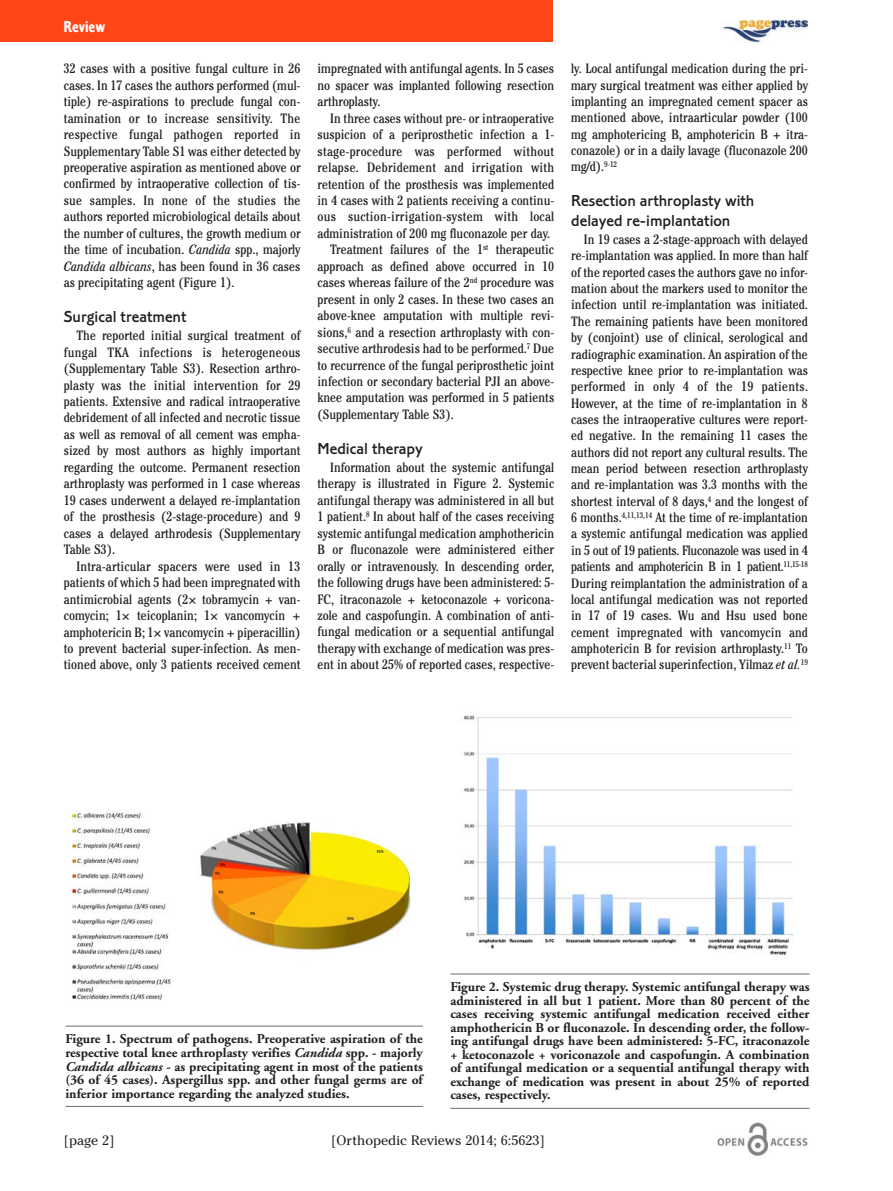
<style>
.page{position:relative;width:893px;height:1191px;background:#fff}
.page>*{position:absolute;margin:0;border:0;box-sizing:border-box;transform-origin:0 0}
.t1{font:16.5px/20px "Corinthian Medium Plain";color:#231f20}
.t2{font:16.5px "Corinthian Bold Condensed Plain";color:#fff}
.t3{font:condensed 13.5px/16.5px "Cheltenham";color:#231f20;text-align:justify}
.t4{font:700 13.5px/13.5px "Adobe Garamond";color:#231f20;text-align:justify}
.t5{font:condensed 13.5px "Cheltenham";letter-spacing:.02em;color:#231f20}
.t6{font:13.5px "Cheltenham";color:#231f20}
.s1{font-style:italic}
</style>
<div class="page">
<div style="left:0;top:0;width:553px;height:42px;background:#ff4617"></div>
<img style="left:717px;top:1123px;width:91px;height:33px">
<img style="left:723px;top:19px;width:84px;height:24px">
<hr style="left:65px;top:1025px;width:358px;height:1px;background:#6c6d70">
<hr style="left:65px;top:1106px;width:358px;height:1px;background:#6c6d70">
<img style="left:65px;top:811px;width:346px;height:190px">
<img style="left:463px;top:715px;width:330px;height:241px">
<hr style="left:450px;top:973px;width:359px;height:1px;background:#6c6d70">
<hr style="left:450px;top:1108px;width:359px;height:1px;background:#6c6d70">
<p class="t2" style="left:63px;top:21px;width:43px">Review</p>
<p class="t3" style="left:64px;top:62px;width:238px">32 cases with a positive fungal culture in 26 cases. In 17 cases the authors performed (mul&shy;tiple) re-aspirations to preclude fungal con&shy;tamination or to increase sensitivity. The respective fungal pathogen reported in Supplementary Table S1 was either detected by preoperative aspiration as mentioned above or confirmed by intraoperative collection of tis&shy;sue samples. In none of the studies the authors reported microbiological details about the number of cultures, the growth medium or the time of incubation. <span class="s1">Candida</span> spp., majorly <span class="s1">Candida albicans</span>, has been found in 36 cases as precipitating agent (Figure 1).</p>
<p class="t1" style="left:64px;top:308px;width:124px">Surgical treatment</p>
<p class="t3" style="left:64px;top:328px;width:238px;text-indent:13px">The reported initial surgical treatment of fungal TKA infections is heterogeneous (Supplementary Table S3). Resection arthro&shy;plasty was the initial intervention for 29 patients. Extensive and radical intraoperative debridement of all infected and necrotic tissue as well as removal of all cement was empha&shy;sized by most authors as highly important regarding the outcome. Permanent resection arthroplasty was performed in 1 case whereas 19 cases underwent a delayed re-implantation of the prosthesis (2-stage-procedure) and 9 cases a delayed arthrodesis (Supplementary Table S3).</p>
<p class="t3" style="left:64px;top:559px;width:238px;text-indent:13px">Intra-articular spacers were used in 13 patients of which 5 had been impregnated with antimicrobial agents (2× tobramycin + van&shy;comycin; 1× teicoplanin; 1× vancomycin + amphotericin B; 1× vancomycin + piperacillin) to prevent bacterial super-infection. As men&shy;tioned above, only 3 patients received cement</p>
<p class="t3" style="left:317px;top:62px;width:238px">impregnated with antifungal agents. In 5 cases no spacer was implanted following resection arthroplasty.</p>
<p class="t3" style="left:330px;top:111px;width:225px">In three cases without pre- or intraoperative</p>
<p class="t3" style="left:317px;top:128px;width:238px">suspicion of a periprosthetic infection a 1-</p>
<p class="t5" style="left:317px;top:146px;width:238px">stage-procedure was performed without</p>
<p class="t5" style="left:317px;top:163px;width:238px">relapse. Debridement and irrigation with</p>
<p class="t3" style="left:317px;top:177px;width:238px">retention of the prosthesis was implemented</p>
<p class="t3" style="left:317px;top:193px;width:238px">in 4 cases with 2 patients receiving a continu-</p>
<p class="t5" style="left:317px;top:212px;width:238px">ous suction-irrigation-system with local</p>
<p class="t3" style="left:317px;top:226px;width:234px">administration of 200 mg fluconazole per day.</p>
<p class="t3" style="left:330px;top:243px;width:225px">Treatment failures of the 1<sup>st</sup> therapeutic</p>
<p class="t3" style="left:317px;top:259px;width:238px">approach as defined above occurred in 10</p>
<p class="t3" style="left:317px;top:275px;width:238px">cases whereas failure of the 2<sup>nd</sup> procedure was</p>
<p class="t3" style="left:317px;top:292px;width:238px">present in only 2 cases. In these two cases an</p>
<p class="t3" style="left:317px;top:308px;width:238px">above-knee amputation with multiple revi-</p>
<p class="t3" style="left:317px;top:325px;width:238px">sions,<sup>6</sup> and a resection arthroplasty with con-</p>
<p class="t3" style="left:317px;top:341px;width:238px">secutive arthrodesis had to be performed.<sup>7</sup> Due</p>
<p class="t3" style="left:317px;top:358px;width:238px">to recurrence of the fungal periprosthetic joint</p>
<p class="t3" style="left:317px;top:374px;width:238px">infection or secondary bacterial PJI an above-</p>
<p class="t3" style="left:317px;top:391px;width:238px">knee amputation was performed in 5 patients</p>
<p class="t3" style="left:317px;top:407px;width:138px">(Supplementary Table S3).</p>
<p class="t1" style="left:317px;top:440px;width:107px">Medical therapy</p>
<p class="t3" style="left:317px;top:460px;width:238px;text-indent:13px">Information about the systemic antifungal therapy is illustrated in Figure 2. Systemic antifungal therapy was administered in all but 1 patient.<sup>8</sup> In about half of the cases receiving systemic antifungal medication amphothericin B or fluconazole were administered either orally or intravenously. In descending order, the following drugs have been administered: 5- FC, itraconazole + ketoconazole + voricona&shy;zole and caspofungin. A combination of anti&shy;fungal medication or a sequential antifungal therapy with exchange of medication was pres&shy;ent in about 25% of reported cases, respective-</p>
<p class="t3" style="left:571px;top:62px;width:238px">ly. Local antifungal medication during the pri&shy;mary surgical treatment was either applied by implanting an impregnated cement spacer as mentioned above, intraarticular powder (100 mg amphotericing B, amphotericin B + itra&shy;conazole) or in a daily lavage (fluconazole 200 mg/d).<sup>9-12</sup></p>
<p class="t1" style="left:571px;top:192px;width:185px">Resection arthroplasty with delayed re-implantation</p>
<p class="t3" style="left:571px;top:232px;width:238px;text-indent:13px">In 19 cases a 2-stage-approach with delayed re-implantation was applied. In more than half of the reported cases the authors gave no infor&shy;mation about the markers used to monitor the infection until re-implantation was initiated.<br>The remaining patients have been monitored by (conjoint) use of clinical, serological and radiographic examination. An aspiration of the respective knee prior to re-implantation was performed in only 4 of the 19 patients.<br>However, at the time of re-implantation in 8 cases the intraoperative cultures were report&shy;ed negative. In the remaining 11 cases the authors did not report any cultural results. The mean period between resection arthroplasty and re-implantation was 3.3 months with the shortest interval of 8 days,<sup>4</sup> and the longest of 6 months.<sup>4,11,13,14</sup> At the time of re-implantation a systemic antifungal medication was applied in 5 out of 19 patients. Fluconazole was used in 4 patients and amphotericin B in 1 patient.<sup>11,15-18<br></sup>During reimplantation the administration of a local antifungal medication was not reported in 17 of 19 cases. Wu and Hsu used bone cement impregnated with vancomycin and amphotericin B for revision arthroplasty.<sup>11</sup> To prevent bacterial superinfection, Yilmaz <span class="s1">et al.</span><sup>19</sup></p>
<p class="t4" style="left:65px;top:1033px;width:359px">Figure 1. Spectrum of pathogens. Preoperative aspiration of the respective total knee arthroplasty verifies <span class="s1">Candida</span> spp. - majorly <span class="s1">Candida albicans</span> - as precipitating agent in most of the patients (36 of 45 cases). Aspergillus spp. and other fungal germs are of inferior importance regarding the analyzed studies.</p>
<p class="t4" style="left:450px;top:981px;width:361px">Figure 2. Systemic drug therapy. Systemic antifungal therapy was administered in all but 1 patient. More than 80 percent of the cases receiving systemic antifungal medication received either amphothericin B or fluconazole. In descending order, the follow&shy;ing antifungal drugs have been administered: 5-FC, itraconazole + ketoconazole + voriconazole and caspofungin. A combination of antifungal medication or a sequential antifungal therapy with exchange of medication was present in about 25% of reported cases, respectively.</p>
<p class="t6" style="left:64px;top:1132px;width:52px">[page 2]</p>
<p class="t6" style="left:331px;top:1132px;width:215px">[Orthopedic Reviews 2014; 6:5623]</p>
</div>
